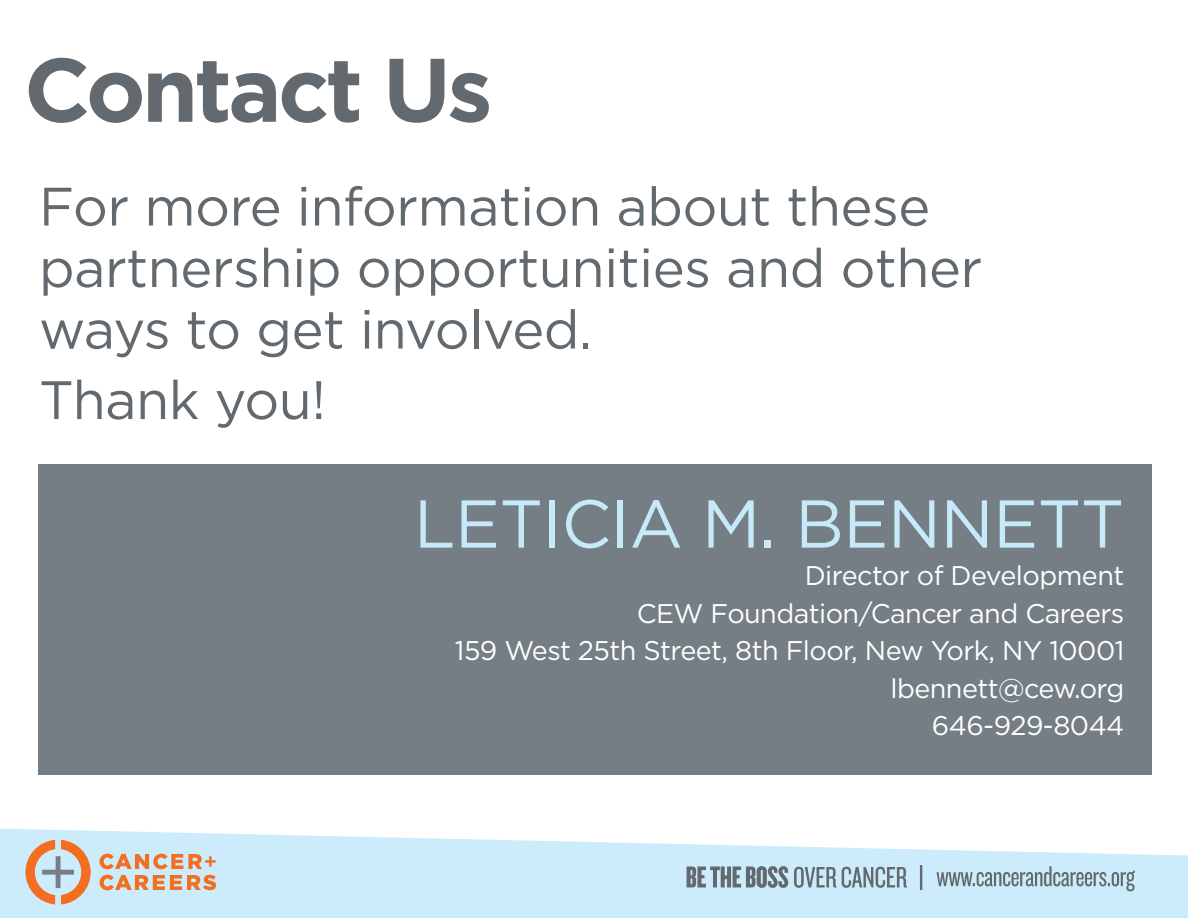
<style>
.page{position:relative;width:1188px;height:918px;background:#fff}
.page>*{position:absolute;margin:0;border:0;box-sizing:border-box;transform-origin:0 0}
.t1{font:700 90px "Gotham";letter-spacing:-.04em;color:#626a6f}
.t2{font:67.5px "Gotham HTF";letter-spacing:-.01em;color:#c6eafa}
.t3{font:54px/61.5px "Gotham HTF";letter-spacing:-.01em;color:#626a6f}
.t4{font:27px "Gotham HTF";letter-spacing:-.02em;color:#fff}
</style>
<div class="page">
<svg style="left:0;top:828px;width:1188px;height:90px;fill:#cdecfb"></svg>
<svg style="left:25px;top:840px;width:66px;height:64px"></svg>
<svg style="left:99px;top:854px;width:117px;height:15px"></svg>
<svg style="left:100px;top:875px;width:116px;height:15px"></svg>
<svg style="left:687px;top:865px;width:235px;height:25px"></svg>
<svg style="left:936px;top:866px;width:199px;height:25px"></svg>
<div style="left:39px;top:465px;width:1113px;height:310px;background:#747e84"></div>
<p class="t1" style="left:24px;top:30px;width:470px">Contact Us</p>
<p class="t3" style="left:39px;top:175px;width:893px">For more information about these</p>
<p class="t3" style="left:39px;top:236px;width:945px">partnership opportunities and other ways to get involved.</p>
<p class="t3" style="left:39px;top:368px;width:289px">Thank you!</p>
<p class="t2" style="left:414px;top:486px;width:712px">LETICIA M. BENNETT</p>
<p class="t4" style="left:805px;top:561px;width:321px">Director of Development</p>
<p class="t4" style="left:637px;top:598px;width:489px">CEW Foundation/Cancer and Careers</p>
<p class="t4" style="left:455px;top:636px;width:671px">159 West 25th Street, 8th Floor, New York, NY 10001</p>
<p class="t4" style="left:890px;top:673px;width:235px">lbennett@cew.org</p>
<p class="t4" style="left:932px;top:711px;width:194px">646-929-8044</p>
</div>
